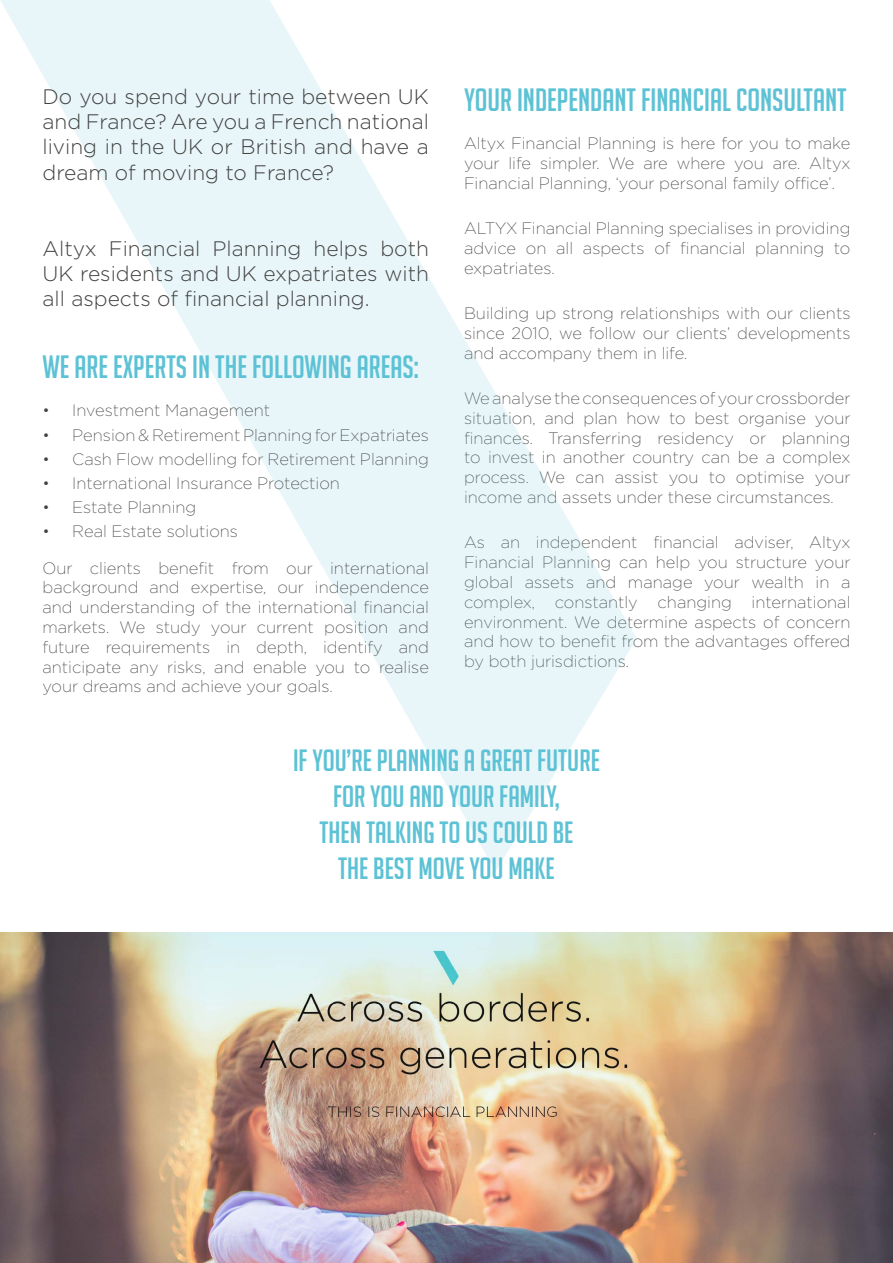
<style>
.page{position:relative;width:893px;height:1263px;background:#fff}
.page>*{position:absolute;margin:0;border:0;box-sizing:border-box;transform-origin:0 0}
.t1{font:31.5px "Big Noodle Titling";color:#5dc2d5}
.t2{font:30px/36px "Big Noodle Titling";color:#5dc2d5;text-align:center}
.t3{font:300 21px/25.2px "Gotham";color:#424241;text-align:justify}
.t4{font:200 16.5px/19.8px "Gotham";color:#424241;text-align:justify}
</style>
<div class="page">
<svg style="left:0;top:0;width:637px;height:871px"></svg>
<img style="left:0;top:933px;width:893px;height:330px">
<h1 class="t1" style="left:43px;top:83px;width:806px"><sup>Do</sup> <sup>you</sup> <sup>spend</sup> <sup>your</sup> <sup>time</sup> <sup>between</sup> <sup>UK</sup> YOUR INDEPENDANT FINANCIAL CONSULTANT</h1>
<p class="t3" style="left:43px;top:109px;width:388px">and France? Are you a French national living in the UK or British and have a dream of moving to France?</p>
<p class="t4" style="left:464px;top:133px;width:388px">Altyx Financial Planning is here for you to make your life simpler. We are where you are. Altyx Financial Planning, ‘your personal family office’.</p>
<p class="t4" style="left:464px;top:218px;width:388px">ALTYX Financial Planning specialises in providing advice on all aspects of financial planning to expatriates.</p>
<p class="t4" style="left:464px;top:303px;width:388px">Building up strong relationships with our clients since 2010, we follow our clients’ developments and accompany them in life.</p>
<p class="t4" style="left:464px;top:388px;width:388px">We analyse the consequences of your crossborder situation, and plan how to best organise your finances. Transferring residency or planning to invest in another country can be a complex process. We can assist you to optimise your income and assets under these circumstances.</p>
<p class="t4" style="left:464px;top:532px;width:388px">As an independent financial adviser, Altyx Financial Planning can help you structure your global assets and manage your wealth in a complex, constantly changing international environment. We determine aspects of concern and how to benefit from the advantages offered by both jurisdictions.</p>
<p class="t3" style="left:43px;top:235px;width:388px">Altyx Financial Planning helps both UK residents and UK expatriates with all aspects of financial planning.</p>
<h1 class="t1" style="left:43px;top:350px;width:378px">WE ARE EXPERTS IN THE FOLLOWING AREAS:</h1>
<p class="t4" style="left:43px;top:400px;width:229px">• Investment Management</p>
<p class="t4" style="left:43px;top:424px;width:388px">• Pension &amp; Retirement Planning for Expatriates</p>
<p class="t4" style="left:43px;top:448px;width:388px">• Cash Flow modelling for Retirement Planning</p>
<p class="t4" style="left:43px;top:472px;width:299px">• International Insurance Protection</p>
<p class="t4" style="left:43px;top:496px;width:155px">• Estate Planning</p>
<p class="t4" style="left:43px;top:520px;width:197px">• Real Estate solutions</p>
<p class="t4" style="left:43px;top:557px;width:388px">Our clients benefit from our international background and expertise, our independence and understanding of the international financial markets. We study your current position and future requirements in depth, identify and anticipate any risks, and enable you to realise your dreams and achieve your goals.</p>
<h2 class="t2" style="left:293px;top:743px;width:308px">IF YOU’RE PLANNING A GREAT FUTURE<br>FOR YOU AND YOUR FAMILY,<br>THEN TALKING TO US COULD BE<br>THE BEST MOVE YOU MAKE</h2>
</div>
